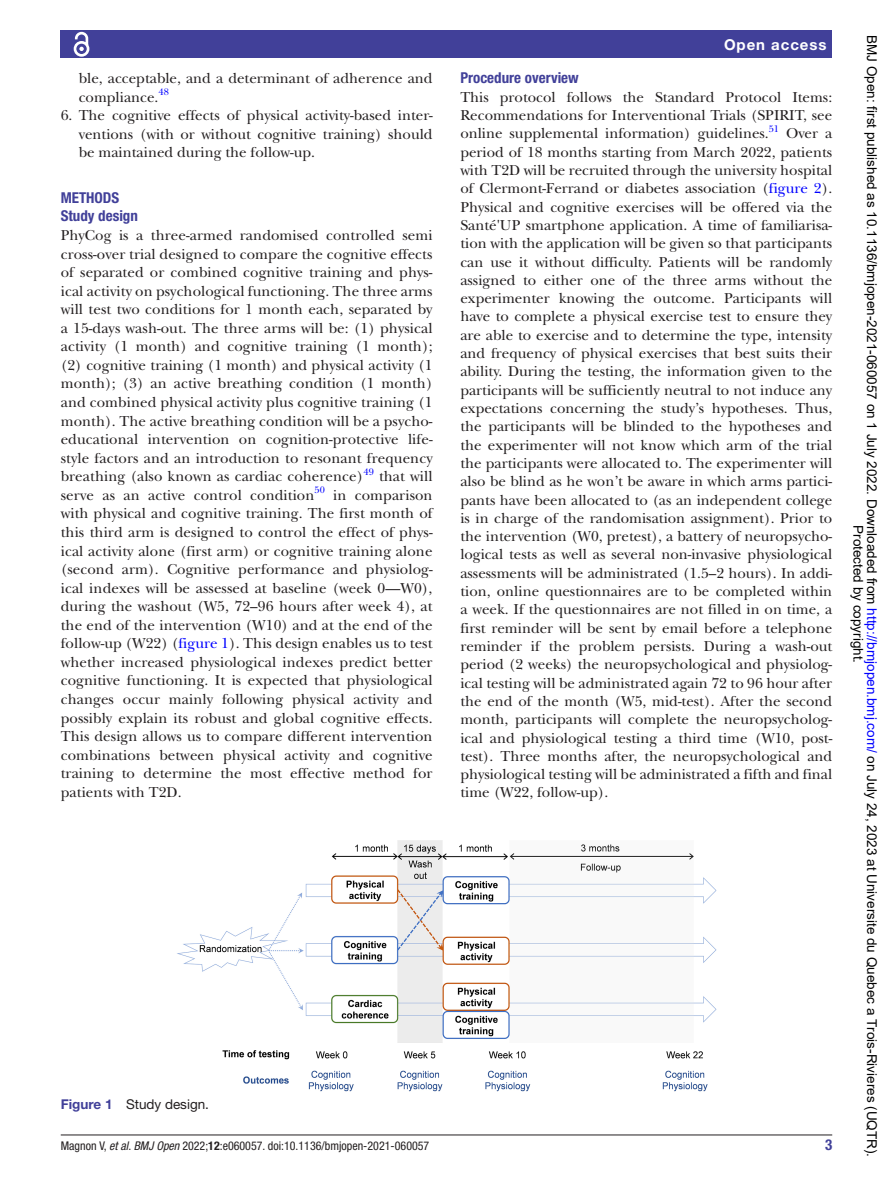
<style>
.page{position:relative;width:893px;height:1191px;background:#fff}
.page>*{position:absolute;margin:0;border:0;box-sizing:border-box;transform-origin:0 0}
.t1{font:15px/18.3px "New Baskerville";color:#231f20;text-align:justify}
.t2{font:700 condensed 15px/18.6px "Helvetica Neue LT Std";color:#414099}
.t3{font:700 15px "Helvetica Neue LT Std";letter-spacing:.065em;color:#fff}
.t4{font:13.5px "Arial";color:#000}
.t5{font:13.5px "Helvetica Neue LT Std";color:#231f20}
.t6{font:12px "Helvetica Neue LT Std Cn 4";color:#231f20}
.t7{font:9.9px "New Baskerville";color:#00f}
.s1{color:#00f}
.s2{font-weight:700;color:#414099}
.s3{font-family:"Helvetica Neue LT Std";font-style:italic;font-stretch:condensed}
.s4{font-family:"Helvetica Neue LT Std";font-weight:700;font-stretch:condensed}
</style>
<div class="page">
<hr style="left:61px;top:1134px;width:771px;height:1px;background:#231f20">
<div style="left:61px;top:31px;width:771px;height:27px;background:#414099"></div>
<svg style="left:73px;top:31px;width:17px;height:26px"></svg>
<img style="left:177px;top:841px;width:539px;height:250px">
<p class="t1" style="left:79px;top:69px;width:355px">ble, acceptable, and a determinant of adherence and compliance.</p>
<p class="t7" style="left:159px;top:86px;width:12px">48</p>
<p class="t1" style="left:79px;top:106px;width:355px;text-indent:-18px">6. The cognitive effects of physical activity-based inter&shy;ventions (with or without cognitive training) should be maintained during the follow-up.</p>
<p class="t2" style="left:61px;top:188px;width:79px">METHODS<br>Study design</p>
<p class="t1" style="left:61px;top:226px;width:373px">PhyCog is a three-armed randomised controlled semi cross-over trial designed to compare the cognitive effects of separated or combined cognitive training and phys&shy;ical activity on psychological functioning. The three arms will test two conditions for 1 month each, separated by a 15-days wash-out. The three arms will be: (1) physical activity (1 month) and cognitive training (1 month); (2) cognitive training (1 month) and physical activity (1 month); (3) an active breathing condition (1 month) and combined physical activity plus cognitive training (1 month). The active breathing condition will be a psycho&shy;educational intervention on cognition-protective life&shy;style factors and an introduction to resonant frequency breathing (also known as cardiac coherence)<sup>49</sup> that will serve as an active control condition</p>
<p class="t7" style="left:314px;top:484px;width:12px">50</p>
<p class="t1" style="left:61px;top:486px;width:373px;text-indent:272px">in comparison with physical and cognitive training. The first month of this third arm is designed to control the effect of phys&shy;ical activity alone (first arm) or cognitive training alone (second arm). Cognitive performance and physiolog&shy;ical indexes will be assessed at baseline (week 0—W0), during the washout (W5, 72–96 hours after week 4), at the end of the intervention (W10) and at the end of the follow-up (W22) (<span class="s1">figure 1</span>). This design enables us to test whether increased physiological indexes predict better cognitive functioning. It is expected that physiological changes occur mainly following physical activity and possibly explain its robust and global cognitive effects.<br>This design allows us to compare different intervention combinations between physical activity and cognitive training to determine the most effective method for patients with T2D.</p>
<p class="t3" style="left:724px;top:35px;width:104px">Open access</p>
<p class="t2" style="left:460px;top:69px;width:120px">Procedure overview</p>
<p class="t1" style="left:460px;top:88px;width:373px">This protocol follows the Standard Protocol Items:<br>Recommendations for Interventional Trials (SPIRIT, see online supplemental information) guidelines.<sup>51</sup></p>
<p class="t1" style="left:460px;top:124px;width:373px;text-indent:326px">Over a period of 18 months starting from March 2022, patients with T2D will be recruited through the university hospital of Clermont-Ferrand or diabetes association (<span class="s1">figure 2</span>).<br>Physical and cognitive exercises will be offered via the Santé'UP smartphone application. A time of familiarisa&shy;tion with the application will be given so that participants can use it without difficulty. Patients will be randomly assigned to either one of the three arms without the experimenter knowing the outcome. Participants will have to complete a physical exercise test to ensure they are able to exercise and to determine the type, intensity and frequency of physical exercises that best suits their ability. During the testing, the information given to the participants will be sufficiently neutral to not induce any expectations concerning the study’s hypotheses. Thus, the participants will be blinded to the hypotheses and the experimenter will not know which arm of the trial the participants were allocated to. The experimenter will also be blind as he won’t be aware in which arms partici&shy;pants have been allocated to (as an independent college is in charge of the randomisation assignment). Prior to the intervention (W0, pretest), a battery of neuropsycho&shy;logical tests as well as several non-invasive physiological assessments will be administrated (1.5–2 hours). In addi&shy;tion, online questionnaires are to be completed within a week. If the questionnaires are not filled in on time, a first reminder will be sent by email before a telephone reminder if the problem persists. During a wash-out period (2 weeks) the neuropsychological and physiolog&shy;ical testing will be administrated again 72 to 96 hour after the end of the month (W5, mid-test). After the second month, participants will complete the neuropsycholog&shy;ical and physiological testing a third time (W10, post&shy;test). Three months after, the neuropsychological and physiological testing will be administrated a fifth and final time (W22, follow-up).</p>
<p class="t5" style="left:61px;top:1096px;width:150px"><span class="s2">Figure 1</span> Study design.</p>
<p class="t6" style="left:61px;top:1138px;width:370px">Magnon V, <span class="s3">et al</span>. <span class="s3">BMJ Open</span> 2022;<span class="s4">12</span>:e060057. doi:10.1136/bmjopen-2021-060057</p>
<p class="t2" style="left:825px;top:1134px;width:9px">3</p>
<p class="t4" style="left:881px;top:35px;width:1123px;rotate:90deg">BMJ Open: first published as 10.1136/bmjopen-2021-060057 on 1 July 2022. Downloaded from <span class="s1">http://bmjopen.bmj.com/</span> on July 24, 2023 at Universite du Quebec a Trois-Rivieres (UQTR).</p>
<p class="t4" style="left:868px;top:525px;width:140px;rotate:90deg">Protected by copyright.</p>
</div>
